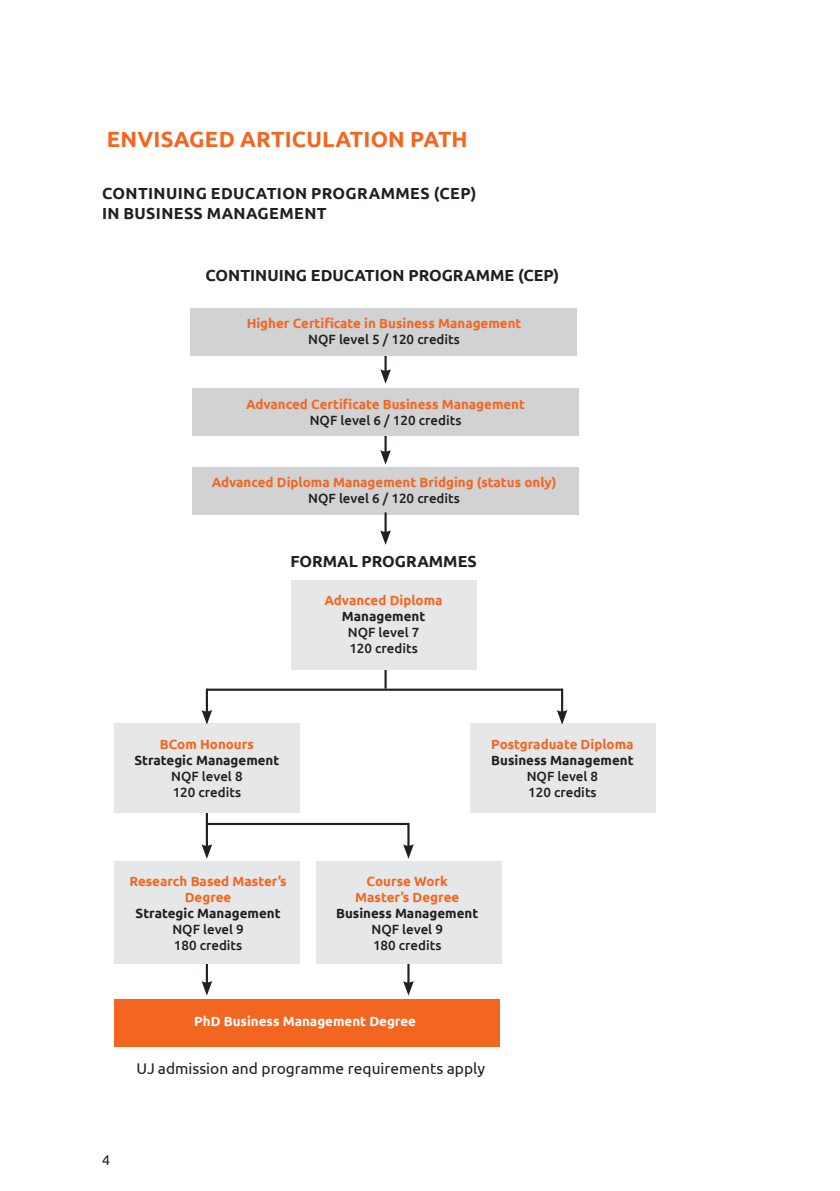
<style>
.page{position:relative;width:840px;height:1191px;background:#fff}
.page>*{position:absolute;margin:0;border:0;box-sizing:border-box;transform-origin:0 0}
.Heading_1{font:700 22px "Ubuntu";letter-spacing:.01em;color:#f36621}
.heading_2{font:700 16px/20px "Ubuntu";letter-spacing:.015em;color:#231f20}
.t1{font:15.4px "Ubuntu";color:#231f20}
.t2{font:14px "Ubuntu";color:#231f20}
.t3{font:700 13.4px/16px "Ubuntu";color:#f36621;text-align:center}
.t4{font:500 13.4px "Ubuntu";color:#231f20}
.t5{font:700 13.4px "Ubuntu";color:#231f20}
.t6{font:700 13.4px "Ubuntu";color:#fff}
</style>
<div class="page">
<hr style="left:384px;top:351px;width:2px;height:22px;background:#231f20">
<svg style="left:380px;top:369px;width:10px;height:15px"></svg>
<hr style="left:384px;top:432px;width:2px;height:21px;background:#231f20">
<svg style="left:380px;top:450px;width:10px;height:14px"></svg>
<hr style="left:407px;top:948px;width:2px;height:36px;background:#231f20">
<svg style="left:403px;top:981px;width:10px;height:14px"></svg>
<hr style="left:206px;top:948px;width:2px;height:36px;background:#231f20">
<svg style="left:201px;top:981px;width:11px;height:14px"></svg>
<hr style="left:206px;top:801px;width:2px;height:46px;background:#231f20">
<svg style="left:201px;top:844px;width:11px;height:15px"></svg>
<div style="left:316px;top:861px;width:185px;height:103px;background:#e6e7e9"></div>
<div style="left:114px;top:861px;width:186px;height:103px;background:#e6e7e9"></div>
<div style="left:114px;top:999px;width:386px;height:47px;background:#f36621"></div>
<div style="left:114px;top:723px;width:186px;height:89px;background:#e6e7e9"></div>
<div style="left:469px;top:723px;width:186px;height:89px;background:#e6e7e9"></div>
<hr style="left:407px;top:823px;width:2px;height:24px;background:#231f20">
<svg style="left:403px;top:844px;width:10px;height:15px"></svg>
<hr style="left:560px;top:688px;width:3px;height:25px;background:#231f20">
<svg style="left:557px;top:710px;width:10px;height:14px"></svg>
<hr style="left:206px;top:688px;width:2px;height:25px;background:#231f20">
<svg style="left:201px;top:710px;width:11px;height:14px"></svg>
<hr style="left:207px;top:823px;width:201px;height:2px;background:#231f20">
<hr style="left:207px;top:688px;width:355px;height:3px;background:#231f20">
<hr style="left:384px;top:656px;width:2px;height:32px;background:#231f20">
<div style="left:192px;top:467px;width:386px;height:47px;background:#d1d2d4"></div>
<div style="left:192px;top:389px;width:386px;height:47px;background:#d1d2d4"></div>
<div style="left:290px;top:580px;width:186px;height:89px;background:#e6e7e9"></div>
<div style="left:190px;top:308px;width:386px;height:47px;background:#d1d2d4"></div>
<hr style="left:384px;top:512px;width:2px;height:22px;background:#231f20">
<svg style="left:380px;top:530px;width:10px;height:15px"></svg>
<p class="Heading_1" style="left:107px;top:126px;width:362px">ENVISAGED ARTICULATION PATH</p>
<p class="heading_2" style="left:102px;top:183px;width:375px">CONTINUING EDUCATION PROGRAMMES (CEP)<br>IN BUSINESS MANAGEMENT</p>
<p class="heading_2" style="left:205px;top:265px;width:355px">CONTINUING EDUCATION PROGRAMME (CEP)</p>
<p class="t3" style="left:246px;top:315px;width:276px">Higher Certificate in Business Management</p>
<p class="t4" style="left:308px;top:330px;width:153px">NQF level 5 / 120 credits</p>
<p class="t3" style="left:246px;top:396px;width:280px">Advanced Certificate Business Management</p>
<p class="t4" style="left:309px;top:411px;width:153px">NQF level 6 / 120 credits</p>
<p class="t3" style="left:211px;top:474px;width:346px">Advanced Diploma Management Bridging (status only)</p>
<p class="t4" style="left:308px;top:489px;width:153px">NQF level 6 / 120 credits</p>
<p class="heading_2" style="left:290px;top:551px;width:188px">FORMAL PROGRAMMES</p>
<p class="t3" style="left:324px;top:592px;width:119px">Advanced Diploma</p>
<p class="t5" style="left:341px;top:608px;width:85px">Management</p>
<p class="t4" style="left:347px;top:623px;width:73px">NQF level 7</p>
<p class="t4" style="left:349px;top:639px;width:70px">120 credits</p>
<p class="t3" style="left:160px;top:735px;width:95px">BCom Honours</p>
<p class="t5" style="left:134px;top:752px;width:146px">Strategic Management</p>
<p class="t4" style="left:171px;top:767px;width:73px">NQF level 8</p>
<p class="t4" style="left:172px;top:783px;width:70px">120 credits</p>
<p class="t3" style="left:491px;top:735px;width:144px">Postgraduate Diploma</p>
<p class="t5" style="left:491px;top:752px;width:144px">Business Management</p>
<p class="t4" style="left:526px;top:767px;width:73px">NQF level 8</p>
<p class="t4" style="left:528px;top:783px;width:70px">120 credits</p>
<p class="t3" style="left:129px;top:873px;width:159px">Research Based Master’s<br>Degree</p>
<p class="t5" style="left:135px;top:905px;width:146px">Strategic Management</p>
<p class="t4" style="left:172px;top:921px;width:73px">NQF level 9</p>
<p class="t4" style="left:174px;top:937px;width:70px">180 credits</p>
<p class="t3" style="left:355px;top:873px;width:105px">Course Work<br>Master’s Degree</p>
<p class="t5" style="left:336px;top:905px;width:144px">Business Management</p>
<p class="t4" style="left:371px;top:921px;width:73px">NQF level 9</p>
<p class="t4" style="left:373px;top:937px;width:70px">180 credits</p>
<p class="t6" style="left:194px;top:1013px;width:223px">PhD Business Management Degree</p>
<p class="t1" style="left:136px;top:1059px;width:350px">UJ admission and programme requirements apply.</p>
<p class="t2" style="left:102px;top:1151px;width:9px">4</p>
</div>
